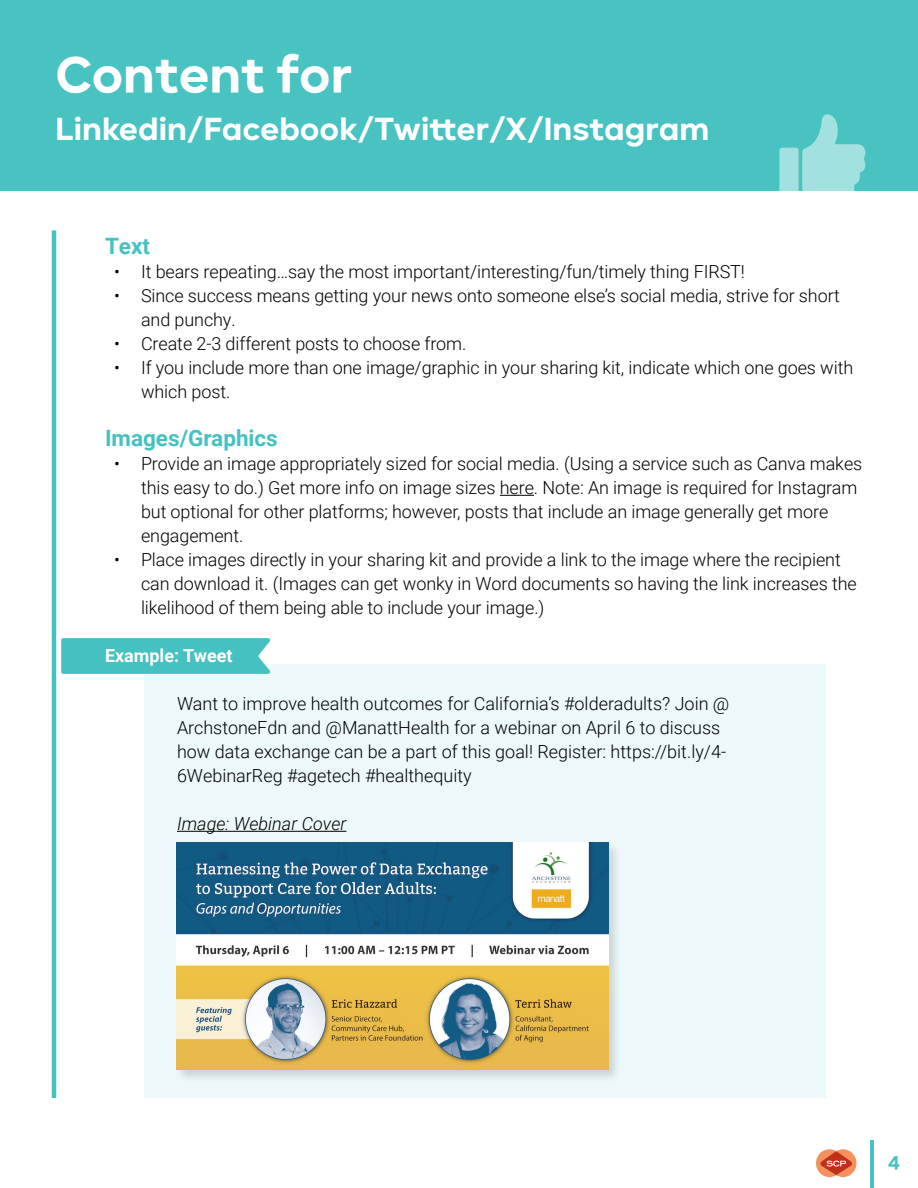
<style>
.page{position:relative;width:918px;height:1188px;background:#fff}
.page>*{position:absolute;margin:0;border:0;box-sizing:border-box;transform-origin:0 0}
.t1{font:800 48px "Carmen Sans";color:#fff}
.t2{font:800 30px "Carmen Sans";color:#fff}
.t3{font:700 22.5px "Roboto";color:#45c1c2}
.t4{font:300 18px/24px "Roboto";letter-spacing:-.005em;color:#000}
.t5{font:italic 300 18px "Roboto";color:#000}
.t6{font:700 18px "Roboto";color:#fff}
.t7{font:800 18px "Carmen Sans";color:#45c1c2}
</style>
<div class="page">
<hr style="left:870px;top:1141px;width:3px;height:47px;background:#45c1c2">
<svg style="left:816px;top:1149px;width:41px;height:28px"></svg>
<svg style="left:61px;top:638px;width:210px;height:36px;background:#4bc3c4"></svg>
<div style="left:144px;top:664px;width:682px;height:434px;background:#ecf8f9"></div>
<hr style="left:500px;top:495px;width:34px;height:1px;background:#000">
<hr style="left:177px;top:831px;width:169px;height:1px;background:#000">
<div style="left:174px;top:841px;width:448px;height:242px;background:#000;opacity:.15"></div>
<img style="left:176px;top:843px;width:432px;height:226px">
<div style="left:0;top:0;width:918px;height:191px;background:#49c2c2"></div>
<hr style="left:52px;top:230px;width:4px;height:868px;background:#45c1c2">
<svg style="left:779px;top:114px;width:87px;height:77px"></svg>
<h1 class="t1" style="left:56px;top:42px;width:298px">Content for</h1>
<h2 class="t2" style="left:56px;top:108px;width:655px">Linkedin/Facebook/Twitter/X/Instagram</h2>
<p class="t3" style="left:105px;top:230px;width:47px">Text</p>
<p class="t4" style="left:114px;top:259px;width:633px">• It bears repeating…say the most important/interesting/fun/timely thing FIRST!</p>
<p class="t4" style="left:141px;top:283px;width:700px;text-indent:-27px">• Since success means getting your news onto someone else’s social media, strive for short and punchy.</p>
<p class="t4" style="left:114px;top:331px;width:354px">• Create 2-3 different posts to choose from.</p>
<p class="t4" style="left:141px;top:355px;width:714px;text-indent:-27px">• If you include more than one image/graphic in your sharing kit, indicate which one goes with which post.</p>
<p class="t3" style="left:105px;top:422px;width:174px">Images/Graphics</p>
<p class="t4" style="left:141px;top:451px;width:723px;text-indent:-27px">• Provide an image appropriately sized for social media. (Using a service such as Canva makes this easy to do.) Get more info on image sizes here. Note: An image is required for Instagram but optional for other platforms; however, posts that include an image generally get more engagement.</p>
<p class="t4" style="left:141px;top:547px;width:717px;text-indent:-27px">• Place images directly in your sharing kit and provide a link to the image where the recipient can download it. (Images can get wonky in Word documents so having the link increases the likelihood of them being able to include your image.)</p>
<p class="t6" style="left:105px;top:643px;width:129px">Example: Tweet</p>
<p class="t4" style="left:177px;top:691px;width:554px">Want to improve health outcomes for California’s #olderadults? Join @ ArchstoneFdn and @ManattHealth for a webinar on April 6 to discuss how data exchange can be a part of this goal! Register: https://bit.ly/4- 6WebinarReg #agetech #healthequity</p>
<p class="t5" style="left:177px;top:811px;width:171px">Image: Webinar Cover</p>
<p class="t7" style="left:888px;top:1150px;width:13px">4</p>
</div>
